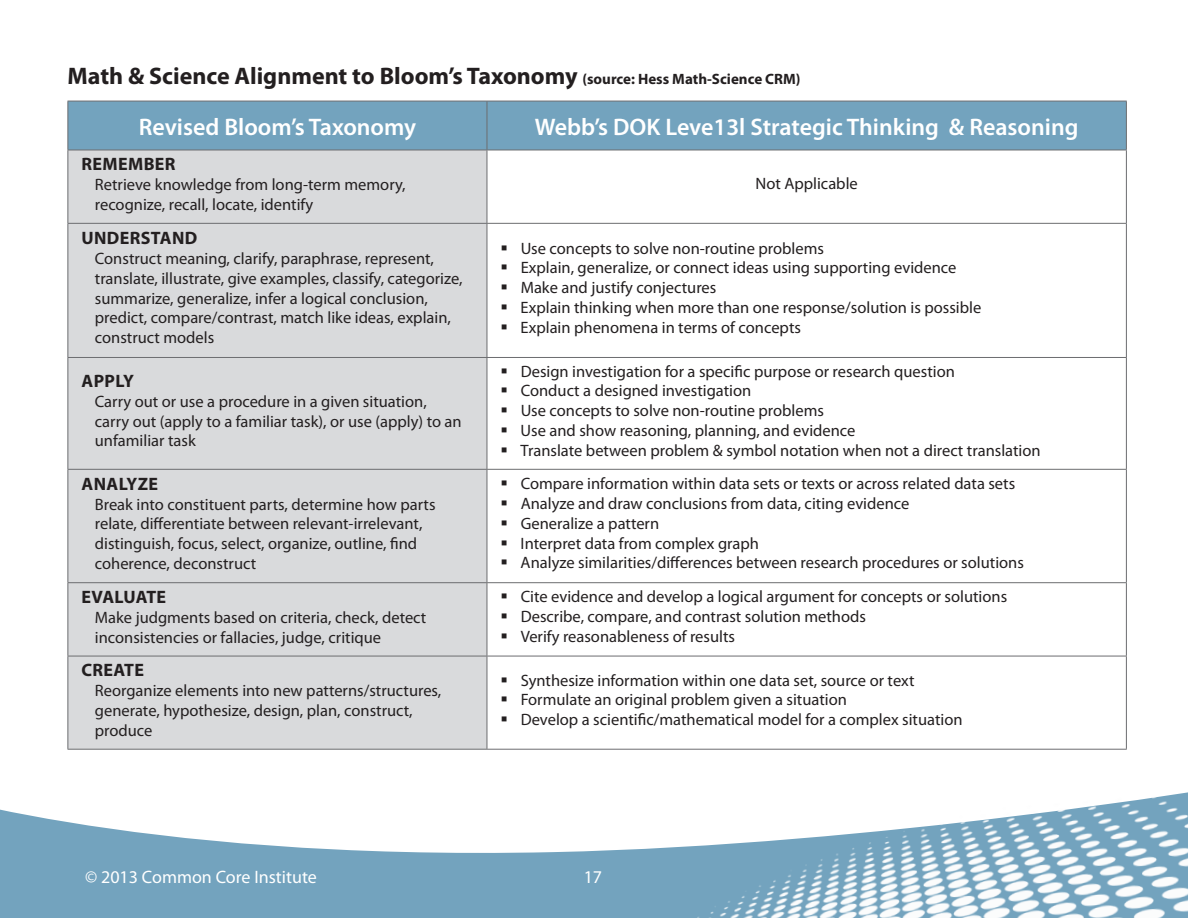
<style>
.page{position:relative;width:1188px;height:918px;background:#fff}
.page>*{position:absolute;margin:0;border:0;box-sizing:border-box;transform-origin:0 0}
.t1{font:700 24px/50.1px "Myriad Pro";color:#231f20}
.t2{font:600 24px "Myriad Pro";color:#fff}
.t3{font:700 18px "Myriad Pro";letter-spacing:.02em;color:#231f20}
.t4{font:18px "Myriad Pro";color:#fff}
.t5{font:16.5px/19.8px "Myriad Pro";color:#231f20}
.s1{font-size:15px}
.s2{font-weight:600;color:#fff}
</style>
<div class="page">
<svg style="left:0;top:809px;width:617px;height:109px;fill:#73a3be"></svg>
<img style="left:617px;top:792px;width:571px;height:126px">
<div style="left:69px;top:102px;width:1057px;height:48px;background:#73a3be"></div>
<div style="left:69px;top:151px;width:418px;height:598px;background:#d9dadc"></div>
<hr style="left:68px;top:101px;width:419px;height:1px;background:#6c6d70">
<hr style="left:68px;top:101px;width:1px;height:49px;background:#6c6d70">
<hr style="left:487px;top:101px;width:640px;height:1px;background:#6c6d70">
<hr style="left:487px;top:101px;width:1px;height:49px;background:#6c6d70">
<hr style="left:1126px;top:101px;width:1px;height:49px;background:#6c6d70">
<hr style="left:68px;top:150px;width:419px;height:1px;background:#6c6d70">
<hr style="left:68px;top:150px;width:1px;height:73px;background:#6c6d70">
<hr style="left:487px;top:150px;width:640px;height:1px;background:#6c6d70">
<hr style="left:487px;top:150px;width:1px;height:73px;background:#6c6d70">
<hr style="left:1126px;top:150px;width:1px;height:73px;background:#6c6d70">
<hr style="left:68px;top:223px;width:419px;height:1px;background:#6c6d70">
<hr style="left:68px;top:224px;width:1px;height:133px;background:#6c6d70">
<hr style="left:487px;top:223px;width:640px;height:1px;background:#6c6d70">
<hr style="left:487px;top:224px;width:1px;height:133px;background:#6c6d70">
<hr style="left:1126px;top:224px;width:1px;height:133px;background:#6c6d70">
<hr style="left:68px;top:357px;width:419px;height:1px;background:#6c6d70">
<hr style="left:68px;top:358px;width:1px;height:111px;background:#6c6d70">
<hr style="left:487px;top:357px;width:640px;height:1px;background:#6c6d70">
<hr style="left:487px;top:358px;width:1px;height:111px;background:#6c6d70">
<hr style="left:1126px;top:358px;width:1px;height:111px;background:#6c6d70">
<hr style="left:68px;top:469px;width:419px;height:1px;background:#6c6d70">
<hr style="left:68px;top:470px;width:1px;height:112px;background:#6c6d70">
<hr style="left:487px;top:469px;width:640px;height:1px;background:#6c6d70">
<hr style="left:487px;top:470px;width:1px;height:112px;background:#6c6d70">
<hr style="left:1126px;top:470px;width:1px;height:112px;background:#6c6d70">
<hr style="left:68px;top:582px;width:419px;height:1px;background:#6c6d70">
<hr style="left:68px;top:583px;width:1px;height:73px;background:#6c6d70">
<hr style="left:487px;top:582px;width:640px;height:1px;background:#6c6d70">
<hr style="left:487px;top:583px;width:1px;height:73px;background:#6c6d70">
<hr style="left:1126px;top:583px;width:1px;height:73px;background:#6c6d70">
<hr style="left:68px;top:656px;width:419px;height:1px;background:#6c6d70">
<hr style="left:68px;top:656px;width:1px;height:93px;background:#6c6d70">
<hr style="left:487px;top:656px;width:640px;height:1px;background:#6c6d70">
<hr style="left:487px;top:656px;width:1px;height:93px;background:#6c6d70">
<hr style="left:1126px;top:656px;width:1px;height:93px;background:#6c6d70">
<hr style="left:68px;top:749px;width:419px;height:1px;background:#6c6d70">
<hr style="left:487px;top:749px;width:640px;height:1px;background:#6c6d70">
<h1 class="t1" style="left:139px;top:50px;width:663px;text-indent:-71px">Math &amp; Science Alignment to Bloom’s Taxonomy <span class="s1">(source: Hess Math-Science CRM)<br></span><span class="s2">Revised Bloom’s Taxonomy</span></h1>
<h1 class="t2" style="left:535px;top:111px;width:545px">Webb’s DOK Leve13l Strategic Thinking &amp; Reasoning</h1>
<p class="t3" style="left:82px;top:152px;width:24px">Remember</p>
<p class="t5" style="left:95px;top:174px;width:312px">Retrieve knowledge from long-term memory, recognize, recall, locate, identify</p>
<p class="t5" style="left:756px;top:174px;width:104px">Not Applicable</p>
<p class="t3" style="left:82px;top:226px;width:37px">Understa</p>
<p class="t3" style="left:172px;top:226px;width:25px">nd</p>
<p class="t5" style="left:95px;top:248px;width:369px">Construct meaning, clarify, paraphrase, represent, translate, illustrate, give examples, classify, categorize, summarize, generalize, infer a logical conclusion, predict, compare/contrast, match like ideas, explain, construct models</p>
<p class="t5" style="left:521px;top:238px;width:462px">Use concepts to solve non-routine problems<br>Explain, generalize, or connect ideas using supporting evidence Make and justify conjectures<br>Explain thinking when more than one response/solution is possible Explain phenomena in terms of concepts</p>
<p class="t3" style="left:82px;top:369px;width:54px">Apply</p>
<p class="t5" style="left:95px;top:391px;width:368px">Carry out or use a procedure in a given situation, carry out (apply to a familiar task), or use (apply) to an unfamiliar task</p>
<p class="t5" style="left:521px;top:361px;width:522px">Design investigation for a specific purpose or research question<br>Conduct a designed investigation<br>Use concepts to solve non-routine problems<br>Use and show reasoning, planning, and evidence<br>Translate between problem &amp; symbol notation when not a direct translation</p>
<p class="t3" style="left:82px;top:472px;width:76px">Analyze</p>
<p class="t5" style="left:95px;top:494px;width:342px">Break into constituent parts, determine how parts relate, differentiate between relevant-irrelevant, distinguish, focus, select, organize, outline, find coherence, deconstruct</p>
<p class="t3" style="left:82px;top:585px;width:33px">Evaluate</p>
<p class="t5" style="left:95px;top:607px;width:333px">Make judgments based on criteria, check, detect inconsistencies or fallacies, judge, critique</p>
<p class="t5" style="left:521px;top:474px;width:505px">Compare information within data sets or texts or across related data sets Analyze and draw conclusions from data, citing evidence<br>Generalize a pattern<br>Interpret data from complex graph<br>Analyze similarities/differences between research procedures or solutions</p>
<p class="t5" style="left:521px;top:587px;width:488px">Cite evidence and develop a logical argument for concepts or solutions<br>Describe, compare, and contrast solution methods<br>Verify reasonableness of results</p>
<p class="t3" style="left:82px;top:659px;width:22px">Create</p>
<p class="t5" style="left:95px;top:680px;width:348px">Reorganize elements into new patterns/structures, generate, hypothesize, design, plan, construct, produce</p>
<p class="t5" style="left:521px;top:670px;width:443px">Synthesize information within one data set, source or text<br>Formulate an original problem given a situation<br>Develop a scientific/mathematical model for a complex situation</p>
<p class="t4" style="left:85px;top:866px;width:233px">© 2013 Common Core Institute</p>
<p class="t4" style="left:584px;top:866px;width:20px">17</p>
</div>
